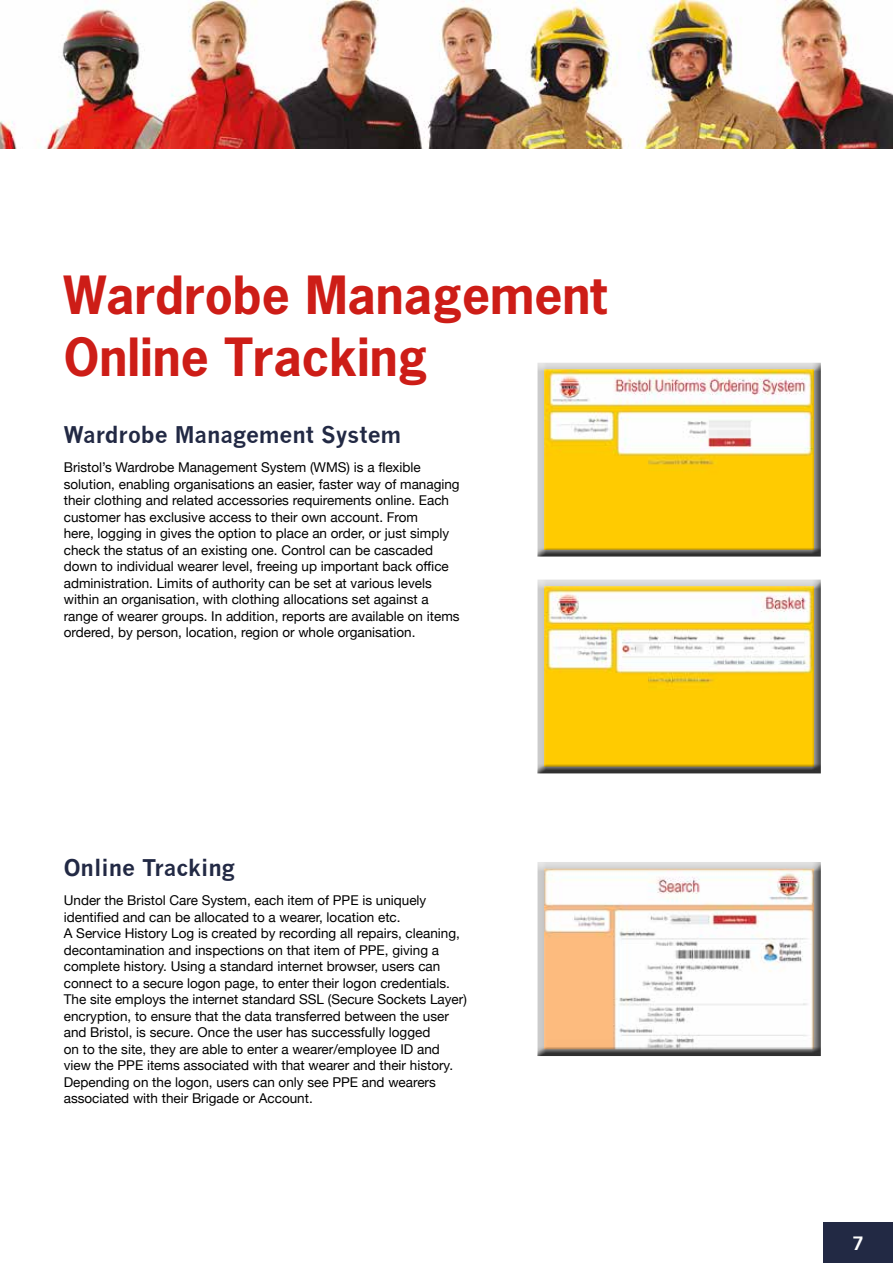
<style>
.page{position:relative;width:893px;height:1263px;background:#fff}
.page>*{position:absolute;margin:0;border:0;box-sizing:border-box;transform-origin:0 0}
.t1{font:700 49.5px/62.2px "News Gothic";color:#cd1d17}
.t2{font:700 22.5px "News Gothic";color:#222944}
.t3{font:700 18px "News Gothic";color:#fff}
.t4{font:13.5px/16.5px "Helvetica Neue";color:#000}
</style>
<div class="page">
<div style="left:823px;top:1222px;width:70px;height:41px;background:#222944"></div>
<img style="left:0;top:0;width:893px;height:148px">
<div style="left:537px;top:363px;width:285px;height:194px;background:#000;opacity:.75"></div>
<div style="left:537px;top:579px;width:285px;height:195px;background:#000;opacity:.75"></div>
<div style="left:537px;top:862px;width:285px;height:195px;background:#000;opacity:.75"></div>
<h1 class="t1" style="left:64px;top:263px;width:545px">Wardrobe Management<br>Online Tracking</h1>
<h2 class="t2" style="left:64px;top:421px;width:339px">Wardrobe Management System</h2>
<p class="t4" style="left:64px;top:458px;width:397px">Bristol’s Wardrobe Management System (WMS) is a flexible solution, enabling organisations an easier, faster way of managing their clothing and related accessories requirements online. Each customer has exclusive access to their own account. From<br>here, logging in gives the option to place an order, or just simply check the status of an existing one. Control can be cascaded down to individual wearer level, freeing up important back office administration. Limits of authority can be set at various levels within an organisation, with clothing allocations set against a range of wearer groups. In addition, reports are available on items ordered, by person, location, region or whole organisation.</p>
<h2 class="t2" style="left:64px;top:854px;width:172px">Online Tracking</h2>
<p class="t4" style="left:64px;top:891px;width:405px">Under the Bristol Care System, each item of PPE is uniquely identified and can be allocated to a wearer, location etc.<br>A Service History Log is created by recording all repairs, cleaning, decontamination and inspections on that item of PPE, giving a complete history. Using a standard internet browser, users can connect to a secure logon page, to enter their logon credentials.<br>The site employs the internet standard SSL (Secure Sockets Layer) encryption, to ensure that the data transferred between the user and Bristol, is secure. Once the user has successfully logged<br>on to the site, they are able to enter a wearer/employee ID and view the PPE items associated with that wearer and their history.<br>Depending on the logon, users can only see PPE and wearers associated with their Brigade or Account.</p>
<h3 class="t3" style="left:853px;top:1232px;width:13px">7</h3>
</div>
